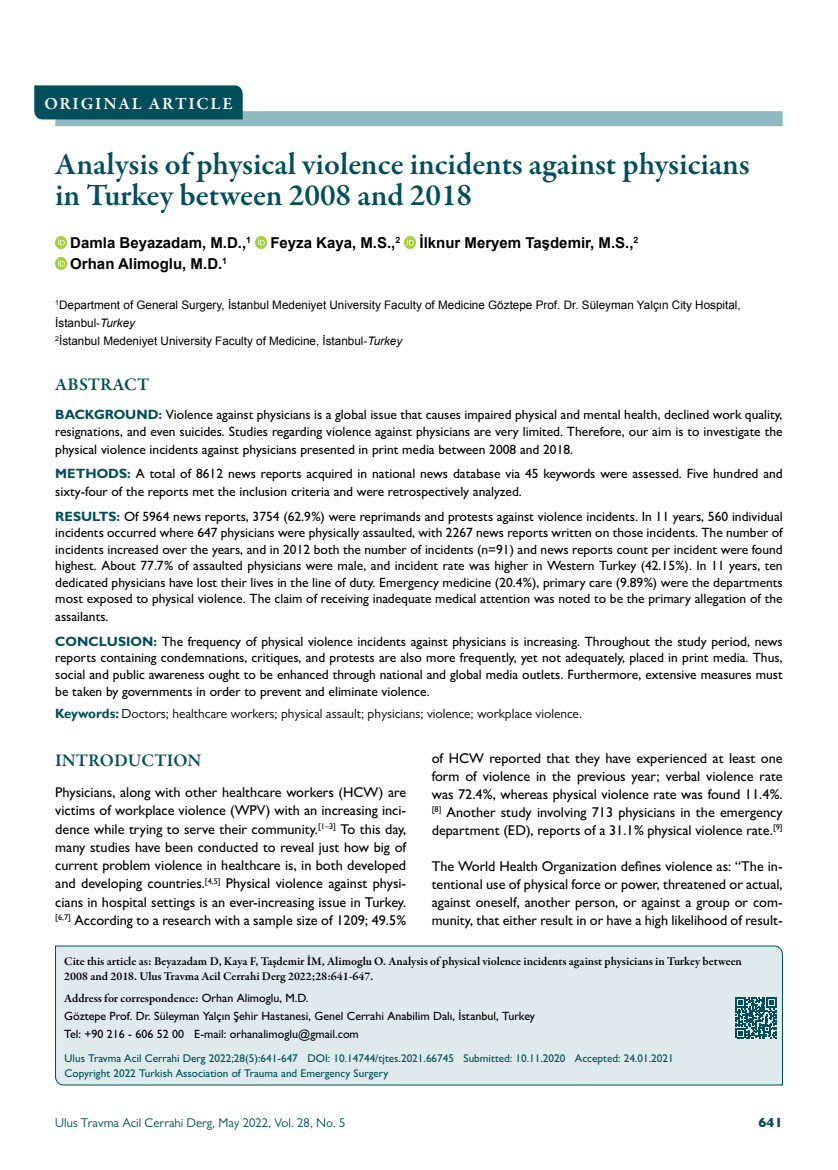
<style>
.page{position:relative;width:838px;height:1170px;background:#fff}
.page>*{position:absolute;margin:0;border:0;box-sizing:border-box;transform-origin:0 0}
.t1{font:600 31.5px/31.5px "Garamond Premr Pro";color:#004f5a}
.t2{font:600 18px "Garamond Premr Pro";letter-spacing:.005em;color:#004f5a}
.t3{font:600 17.25px "Garamond Premr Pro";letter-spacing:.1em;color:#fff}
.t4{font:700 15px "Arial";color:#000}
.t5{font:500 14.25px/18px "Gill Sans MT Pro";color:#000;text-align:justify}
.t6{font:500 13.5px/16.5px "Gill Sans MT Pro";color:#000}
.t7{font:800 13.5px "Gill Sans MT Pro";color:#004f5a}
.t8{font:13.35px "Gill Sans MT Pro";color:#000}
.t9{font:12.75px "Gill Sans MT Pro";color:#004f5a}
.t10{font:600 12px/15px "Garamond Premr Pro";color:#000}
.t11{font:500 12px/18px "Gill Sans MT Pro";color:#000}
.t12{font:11.7px/18px "Arial";color:#000}
.t13{font:500 11.25px/15px "Gill Sans MT Pro";color:#004f5a}
.s1{font-style:italic}
.s2{font-weight:700;color:#004f5a}
.s3{font-family:"Gill Sans";font-weight:700;color:#004f5a}
.s4{font-family:"Gill Sans MT Pro";font-weight:500}
</style>
<div class="page">
<div style="left:55px;top:111px;width:727px;height:15px;background:#90bac2"></div>
<svg style="left:55px;top:237px;width:11px;height:11px"></svg>
<svg style="left:255px;top:237px;width:11px;height:11px"></svg>
<svg style="left:404px;top:237px;width:11px;height:11px"></svg>
<svg style="left:55px;top:258px;width:11px;height:11px"></svg>
<div style="left:34px;top:85px;width:209px;height:34px;background:#004f5a"></div>
<div style="left:55px;top:945px;width:728px;height:140px;background:#deeaec"></div>
<svg style="left:735px;top:997px;width:41px;height:41px;background:#437d86"></svg>
<p class="t3" style="left:44px;top:93px;width:190px">ORIGINAL ARTICLE</p>
<h1 class="t1" style="left:55px;top:149px;width:696px">Analysis of physical violence incidents against physicians in Turkey between 2008 and 2018</h1>
<p class="t4" style="left:70px;top:233px;width:182px">Damla Beyazadam, M.D.,<sup>1</sup></p>
<p class="t4" style="left:270px;top:233px;width:131px">Feyza Kaya, M.S.,<sup>2</sup></p>
<p class="t4" style="left:419px;top:233px;width:220px">İlknur Meryem Taşdemir, M.S.,<sup>2</sup></p>
<p class="t4" style="left:70px;top:254px;width:158px">Orhan Alimoglu, M.D.<sup>1</sup></p>
<p class="t12" style="left:55px;top:296px;width:687px"><sup>1</sup>Department of General Surgery, İstanbul Medeniyet University Faculty of Medicine Göztepe Prof. Dr. Süleyman Yalçın City Hospital,<br>İstanbul-<span class="s1">Turkey<br></span><sup>2</sup>İstanbul Medeniyet University Faculty of Medicine, İstanbul-<span class="s1">Turkey</span></p>
<h2 class="t2" style="left:55px;top:373px;width:95px">ABSTRACT</h2>
<p class="t6" style="left:55px;top:406px;width:729px"><span class="s2">BACKGROUND:</span> Violence against physicians is a global issue that causes impaired physical and mental health, declined work quality, resignations, and even suicides. Studies regarding violence against physicians are very limited. Therefore, our aim is to investigate the</p>
<p class="t6" style="left:55px;top:437px;width:729px;line-height:24.5px">physical violence incidents against physicians presented in print media between 2008 and 2018.<br><span class="s2">METHODS:</span> A total of 8612 news reports acquired in national news database via 45 keywords were assessed. Five hundred and</p>
<p class="t6" style="left:55px;top:479px;width:729px;line-height:24.5px">sixty-four of the reports met the inclusion criteria and were retrospectively analyzed.<br><span class="s2">RESULTS:</span> Of 5964 news reports, 3754 (62.9%) were reprimands and protests against violence incidents. In 11 years, 560 individual</p>
<p class="t6" style="left:55px;top:524px;width:729px;text-align:justify">incidents occurred where 647 physicians were physically assaulted, with 2267 news reports written on those incidents. The number of incidents increased over the years, and in 2012 both the number of incidents (n=91) and news reports count per incident were found highest. About 77.7% of assaulted physicians were male, and incident rate was higher in Western Turkey (42.15%). In 11 years, ten dedicated physicians have lost their lives in the line of duty. Emergency medicine (20.4%), primary care (9.89%) were the departments most exposed to physical violence. The claim of receiving inadequate medical attention was noted to be the primary allegation of the</p>
<p class="t6" style="left:55px;top:604px;width:729px;line-height:24.5px">assailants.<br><span class="s2">CONCLUSION:</span> The frequency of physical violence incidents against physicians is increasing. Throughout the study period, news</p>
<p class="t6" style="left:55px;top:648px;width:729px;line-height:17px;text-align:justify">reports containing condemnations, critiques, and protests are also more frequently, yet not adequately, placed in print media. Thus, social and public awareness ought to be enhanced through national and global media outlets. Furthermore, extensive measures must be taken by governments in order to prevent and eliminate violence.</p>
<p class="t8" style="left:55px;top:705px;width:528px"><span class="s3">Keywords:</span> Doctors; healthcare workers; physical assault; physicians; violence; workplace violence.</p>
<p class="t5" style="left:432px;top:748px;width:352px">of HCW reported that they have experienced at least one form of violence in the previous year; verbal violence rate was 72.4%, whereas physical violence rate was found 11.4%. <sup>[8]</sup> Another study involving 713 physicians in the emergency department (ED), reports of a 31.1% physical violence rate.<sup>[9]</sup></p>
<p class="t5" style="left:432px;top:856px;width:352px">The World Health Organization defines violence as: “The in&shy;tentional use of physical force or power, threatened or actual, against oneself, another person, or against a group or com&shy;munity, that either result in or have a high likelihood of result-</p>
<h2 class="t2" style="left:55px;top:749px;width:148px">INTRODUCTION</h2>
<p class="t5" style="left:55px;top:782px;width:352px">Physicians, along with other healthcare workers (HCW) are victims of workplace violence (WPV) with an increasing inci&shy;dence while trying to serve their community.<sup>[1–3]</sup> To this day, many studies have been conducted to reveal just how big of current problem violence in healthcare is, in both developed and developing countries.<sup>[4,5]</sup> Physical violence against physi&shy;cians in hospital settings is an ever-increasing issue in Turkey. <sup>[6,7]</sup> According to a research with a sample size of 1209; 49.5%</p>
<p class="t10" style="left:64px;top:953px;width:679px">Cite this article as: Beyazadam D, Kaya F, Taşdemir İM, Alimoglu O. Analysis of physical violence incidents against physicians in Turkey between<br>2008 and 2018. Ulus Travma Acil Cerrahi Derg 2022;28:641-647.</p>
<p class="t10" style="left:64px;top:991px;width:245px">Address for correspondence: <span class="s4">Orhan Alimoglu, M.D.</span></p>
<p class="t11" style="left:64px;top:1006px;width:472px">Göztepe Prof. Dr. Süleyman Yalçın Şehir Hastanesi, Genel Cerrahi Anabilim Dalı, İstanbul, Turkey<br>Tel: +90 216 - 606 52 00 E-mail: orhanalimoglu@gmail.com</p>
<p class="t13" style="left:65px;top:1050px;width:610px">Ulus Travma Acil Cerrahi Derg 2022;28(5):641-647 DOI: 10.14744/tjtes.2021.66745 Submitted: 10.11.2020 Accepted: 24.01.2021<br>Copyright 2022 Turkish Association of Trauma and Emergency Surgery</p>
<p class="t9" style="left:55px;top:1115px;width:291px">Ulus Travma Acil Cerrahi Derg, May 2022, Vol. 28, No. 5</p>
<p class="t7" style="left:758px;top:1114px;width:26px">641</p>
</div>
